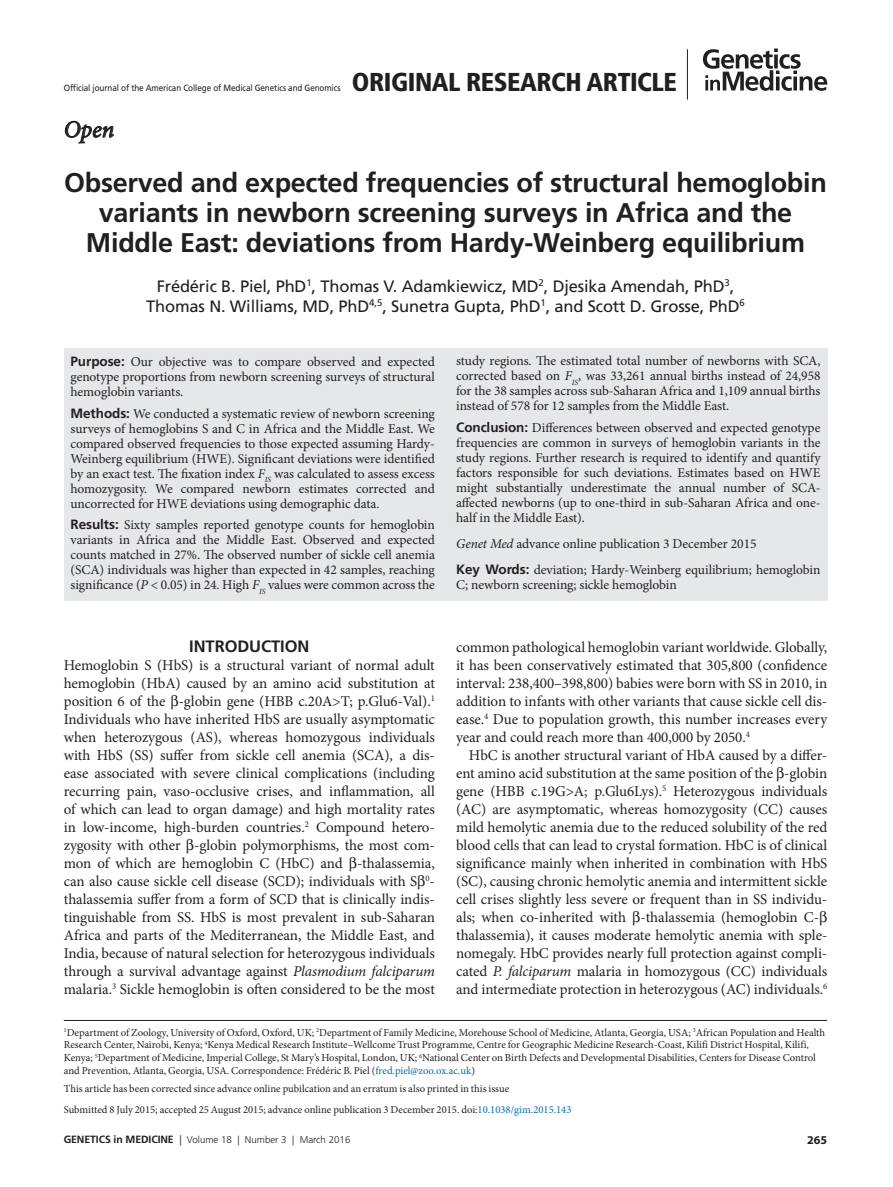
<style>
.page{position:relative;width:893px;height:1187px;background:#fff}
.page>*{position:absolute;margin:0;border:0;box-sizing:border-box;transform-origin:0 0}
.t1{font:700 27px/30px "Frutiger LT Pro";letter-spacing:-.01em;color:#231f20;text-align:center}
.t2{font:900 condensed 25.8px "Frutiger LT Pro";letter-spacing:-.02em;color:#231f20}
.t3{font:italic 23.7px "Minion Pro";color:#231f20}
.t4{font:16.5px/19.8px "Frutiger LT Pro";letter-spacing:-.01em;color:#231f20;text-align:center}
.t5{font:700 16.5px "Frutiger LT Pro";letter-spacing:-.005em;color:#231f20}
.t6{font:15px/18px "Minion Pro";letter-spacing:-.005em;color:#231f20;text-align:justify}
.t7{font:13.5px/15px "Minion Pro";letter-spacing:-.005em;color:#231f20;text-align:justify}
.t8{font:700 12px "Myriad Pro";color:#231f20}
.t9{font:10.65px/12.9px "Minion Pro";color:#231f20}
.t10{font:700 10.5px "Frutiger LT Pro";color:#231f20}
.t11{font:300 9.75px "Frutiger LT Pro";color:#231f20}
.t12{font:9px "Frutiger LT Pro";letter-spacing:-.01em;color:#231f20;scale:.9 1}
.s1{font-family:"Frutiger LT Pro";font-weight:700}
.s2{font-style:italic}
.s3{color:#006cb3}
.s4{font-size:10.5px}
</style>
<div class="page">
<hr style="left:687px;top:49px;width:1px;height:50px;background:#231f20">
<svg style="left:703px;top:49px;width:124px;height:42px"></svg>
<div style="left:64px;top:349px;width:763px;height:252px;background:#e6e7e9"></div>
<hr style="left:64px;top:1020px;width:763px;height:1px;background:#231f20">
<svg style="left:65px;top:120px;width:49px;height:24px"></svg>
<p class="t12" style="left:64px;top:82px;width:309px">Official journal of the American College of Medical Genetics and Genomics</p>
<h2 class="t2" style="left:352px;top:66px;width:326px">ORIGINAL RESEARCH ARTICLE</h2>
<h3 class="t3" style="left:64px;top:113px;width:52px">Open</h3>
<h1 class="t1" style="left:64px;top:167px;width:764px">Observed and expected frequencies of structural hemoglobin variants in newborn screening surveys in Africa and the<br>Middle East: deviations from Hardy-Weinberg equilibrium</h1>
<p class="t4" style="left:146px;top:276px;width:600px">Frédéric B. Piel, PhD<sup>1</sup>, Thomas V. Adamkiewicz, MD<sup>2</sup>, Djesika Amendah, PhD<sup>3</sup>,<br>Thomas N. Williams, MD, PhD<sup>4,5</sup>, Sunetra Gupta, PhD<sup>1</sup>, and Scott D. Grosse, PhD<sup>6</sup></p>
<p class="t7" style="left:71px;top:354px;width:366px"><span class="s1">Purpose:</span> Our objective was to compare observed and expected genotype proportions from newborn screening surveys of structural hemoglobin variants.</p>
<p class="t7" style="left:71px;top:406px;width:366px"><span class="s1">Methods:</span> We conducted a systematic review of newborn screening surveys of hemoglobins S and C in Africa and the Middle East. We compared observed frequencies to those expected assuming Hardy-Weinberg equilibrium (HWE). Significant deviations were identified by an exact test. The fixation index <span class="s2">F</span><sub>IS</sub> was calculated to assess excess homozygosity. We compared newborn estimates corrected and uncorrected for HWE deviations using demographic data.</p>
<p class="t7" style="left:71px;top:517px;width:366px"><span class="s1">Results:</span> Sixty samples reported genotype counts for hemoglobin variants in Africa and the Middle East. Observed and expected counts matched in 27%. The observed number of sickle cell anemia (SCA) individuals was higher than expected in 42 samples, reaching significance (<span class="s2">P</span> &lt; 0.05) in 24. High <span class="s2">F</span><sub>IS</sub> values were common across the</p>
<p class="t5" style="left:189px;top:636px;width:122px">INTRODUCTION</p>
<p class="t6" style="left:64px;top:656px;width:373px">Hemoglobin S (HbS) is a structural variant of normal adult hemoglobin (HbA) caused by an amino acid substitution at position 6 of the -globin gene (HBB c.20A&gt;T; p.Glu6-Val).<sup>1<br></sup>Individuals who have inherited HbS are usually asymptomatic when heterozygous (AS), whereas homozygous individuals with HbS (SS) suffer from sickle cell anemia (SCA), a dis&shy;ease associated with severe clinical complications (including recurring pain, vaso-occlusive crises, and inflammation, all of which can lead to organ damage) and high mortality rates in low-income, high-burden countries.<sup>2</sup> Compound hetero&shy;zygosity with other -globin polymorphisms, the most com&shy;mon of which are hemoglobin C (HbC) and -thalassemia, can also cause sickle cell disease (SCD); individuals with S <sup>0</sup>- thalassemia suffer from a form of SCD that is clinically indis&shy;tinguishable from SS. HbS is most prevalent in sub-Saharan Africa and parts of the Mediterranean, the Middle East, and India, because of natural selection for heterozygous individuals through a survival advantage against <span class="s2">Plasmodium falciparum </span>malaria.<sup>3</sup> Sickle hemoglobin is often considered to be the most</p>
<p class="t7" style="left:456px;top:353px;width:366px">study regions. The estimated total number of newborns with SCA, corrected based on <span class="s2">F</span><sub>IS</sub>, was 33,261 annual births instead of 24,958 for the 38 samples across sub-Saharan Africa and 1,109 annual births instead of 578 for 12 samples from the Middle East.</p>
<p class="t7" style="left:456px;top:420px;width:366px"><span class="s1">Conclusion:</span> Differences between observed and expected genotype frequencies are common in surveys of hemoglobin variants in the study regions. Further research is required to identify and quantify factors responsible for such deviations. Estimates based on HWE might substantially underestimate the annual number of SCA&shy;affected newborns (up to one-third in sub-Saharan Africa and one&shy;half in the Middle East).</p>
<p class="t7" style="left:456px;top:530px;width:366px;line-height:26.2px"><span class="s2">Genet Med</span> advance online publication 3 December 2015<br><span class="s1">Key Words:</span> deviation; Hardy-Weinberg equilibrium; hemoglobin</p>
<p class="t7" style="left:456px;top:577px;width:222px">C; newborn screening; sickle hemoglobin</p>
<p class="t6" style="left:456px;top:638px;width:373px">common pathological hemoglobin variant worldwide. Globally, it has been conservatively estimated that 305,800 (confidence interval: 238,400–398,800) babies were born with SS in 2010, in addition to infants with other variants that cause sickle cell dis&shy;ease.<sup>4</sup> Due to population growth, this number increases every year and could reach more than 400,000 by 2050.<sup>4</sup></p>
<p class="t6" style="left:456px;top:746px;width:373px;text-align:left;text-indent:13px">HbC is another structural variant of HbA caused by a differ&shy;ent amino acid substitution at the same position of the -globin gene (HBB c.19G&gt;A; p.Glu6Lys).<sup>5</sup> Heterozygous individuals (AC) are asymptomatic, whereas homozygosity (CC) causes mild hemolytic anemia due to the reduced solubility of the red blood cells that can lead to crystal formation. HbC is of clinical significance mainly when inherited in combination with HbS (SC), causing chronic hemolytic anemia and intermittent sickle cell crises slightly less severe or frequent than in SS individu&shy;als; when co-inherited with -thalassemia (hemoglobin C&shy;thalassemia), it causes moderate hemolytic anemia with sple&shy;nomegaly. HbC provides nearly full protection against compli&shy;cated <span class="s2">P. falciparum</span> malaria in homozygous (CC) individuals and intermediate protection in heterozygous (AC) individuals.<sup>6</sup></p>
<p class="t9" style="left:64px;top:1025px;width:763px"><sup>1</sup>Department of Zoology, University of Oxford, Oxford, UK; <sup>2</sup>Department of Family Medicine, Morehouse School of Medicine, Atlanta, Georgia, USA; <sup>3</sup>African Population and Health Research Center, Nairobi, Kenya; <sup>4</sup>Kenya Medical Research Institute–Wellcome Trust Programme, Centre for Geographic Medicine Research-Coast, Kilifi District Hospital, Kilifi, Kenya; <sup>5</sup>Department of Medicine, Imperial College, St Mary’s Hospital, London, UK; <sup>6</sup>National Center on Birth Defects and Developmental Disabilities, Centers for Disease Control and Prevention, Atlanta, Georgia, USA. Correspondence: Frédéric B. Piel (<span class="s3">fred.piel@zoo.ox.ac.uk</span>)</p>
<p class="t9" style="left:64px;top:1081px;width:447px">This article has been corrected since advance online pubilcation and an erratum is also printed in this issue</p>
<p class="t9" style="left:64px;top:1103px;width:509px">Submitted 8 July 2015; accepted 25 August 2015; advance online publication 3 December 2015. doi:<span class="s3">10.1038/gim.2015.143</span></p>
<p class="t10" style="left:64px;top:1133px;width:14px">Genetic</p>
<p class="t10" style="left:105px;top:1133px;width:28px">s in medicine</p>
<p class="t11" style="left:179px;top:1134px;width:173px"><span class="s4">|</span> Volume 18 | Number 3 | March 2016</p>
<p class="t8" style="left:807px;top:1132px;width:21px">265</p>
</div>
